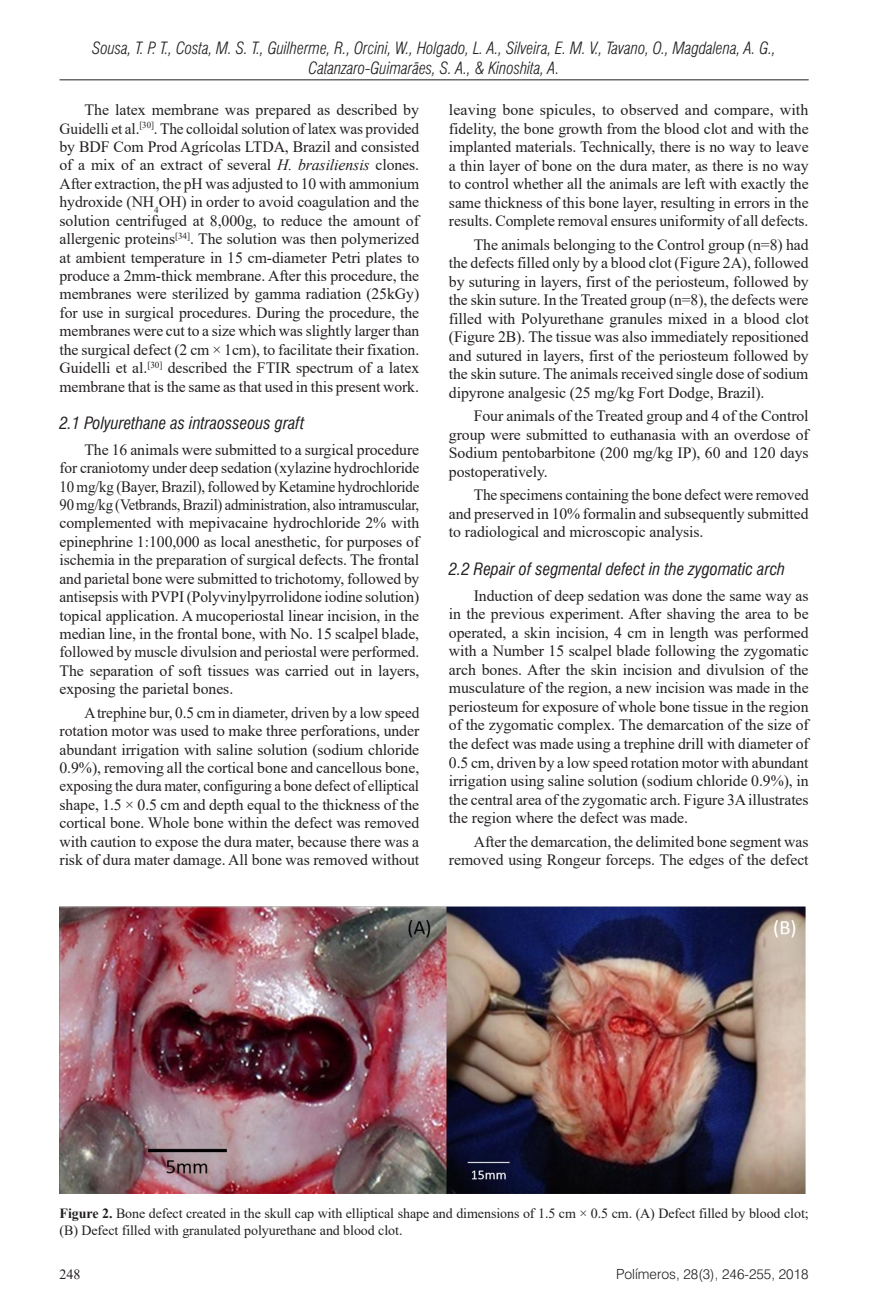
<style>
.page{position:relative;width:893px;height:1315px;background:#fff}
.page>*{position:absolute;margin:0;border:0;box-sizing:border-box;transform-origin:0 0}
.t1{font:italic 300 condensed 16.62px/19.9px "Swiss 721 BT";letter-spacing:-.01em;color:#231f20;text-align:center}
.Heading2{font:italic condensed 16.62px "Swiss 721 BT";color:#231f20}
.Paragraph{font:15.75px/18.4px "Times New Roman";letter-spacing:-.005em;color:#231f20;text-align:justify}
.FigureCaption{font:14px/16.8px "Times New Roman";letter-spacing:-.005em;color:#231f20}
.t2{font:300 14px "Swiss 721 BT";color:#231f20}
.s1{font-style:italic}
.s2{font-weight:700}
</style>
<div class="page">
<hr style="left:60px;top:79px;width:749px;height:1px;background:#231f20">
<img style="left:60px;top:906px;width:746px;height:287px">
<p class="t1" style="left:92px;top:38px;width:686px">Sousa, T. P. T., Costa, M. S. T., Guilherme, R., Orcini, W., Holgado, L. A., Silveira, E. M. V., Tavano, O., Magdalena, A. G.,<br>Catanzaro-Guimarães, S. A., &amp; Kinoshita, A.</p>
<p class="Paragraph" style="left:60px;top:100px;width:361px;text-indent:25px">The latex membrane was prepared as described by Guidelli et al.<sup>[30]</sup>. The colloidal solution of latex was provided by BDF Com Prod Agrícolas LTDA, Brazil and consisted of a mix of an extract of several <span class="s1">H. brasiliensis</span> clones.<br>After extraction, the pH was adjusted to 10 with ammonium hydroxide (NH<sub>4</sub>OH) in order to avoid coagulation and the solution centrifuged at 8,000g, to reduce the amount of allergenic proteins<sup>[34]</sup>. The solution was then polymerized at ambient temperature in 15 cm-diameter Petri plates to produce a 2mm-thick membrane. After this procedure, the membranes were sterilized by gamma radiation (25kGy) for use in surgical procedures. During the procedure, the membranes were cut to a size which was slightly larger than the surgical defect (2 cm × 1cm), to facilitate their fixation.<br>Guidelli et al.<sup>[30]</sup> described the FTIR spectrum of a latex membrane that is the same as that used in this present work.</p>
<p class="Heading2" style="left:60px;top:413px;width:246px">2.1 Polyurethane as intraosseous graft</p>
<p class="Paragraph" style="left:60px;top:440px;width:361px;text-indent:25px">The 16 animals were submitted to a surgical procedure for craniotomy under deep sedation (xylazine hydrochloride 10 mg/kg (Bayer, Brazil), followed by Ketamine hydrochloride 90 mg/kg (Vetbrands, Brazil) administration, also intramuscular, complemented with mepivacaine hydrochloride 2% with epinephrine 1:100,000 as local anesthetic, for purposes of ischemia in the preparation of surgical defects. The frontal and parietal bone were submitted to trichotomy, followed by antisepsis with PVPI (Polyvinylpyrrolidone iodine solution) topical application. A mucoperiostal linear incision, in the median line, in the frontal bone, with No. 15 scalpel blade, followed by muscle divulsion and periostal were performed.<br>The separation of soft tissues was carried out in layers, exposing the parietal bones.</p>
<p class="Paragraph" style="left:60px;top:702px;width:361px;text-indent:25px">A trephine bur, 0.5 cm in diameter, driven by a low speed rotation motor was used to make three perforations, under abundant irrigation with saline solution (sodium chloride 0.9%), removing all the cortical bone and cancellous bone, exposing the dura mater, configuring a bone defect of elliptical shape, 1.5 × 0.5 cm and depth equal to the thickness of the cortical bone. Whole bone within the defect was removed with caution to expose the dura mater, because there was a risk of dura mater damage. All bone was removed without</p>
<p class="Paragraph" style="left:449px;top:100px;width:361px">leaving bone spicules, to observed and compare, with fidelity, the bone growth from the blood clot and with the implanted materials. Technically, there is no way to leave a thin layer of bone on the dura mater, as there is no way to control whether all the animals are left with exactly the same thickness of this bone layer, resulting in errors in the results. Complete removal ensures uniformity of all defects.</p>
<p class="Paragraph" style="left:449px;top:235px;width:361px;text-indent:25px">The animals belonging to the Control group (n=8) had the defects filled only by a blood clot (Figure 2A), followed by suturing in layers, first of the periosteum, followed by the skin suture. In the Treated group (n=8), the defects were filled with Polyurethane granules mixed in a blood clot (Figure 2B). The tissue was also immediately repositioned and sutured in layers, first of the periosteum followed by the skin suture. The animals received single dose of sodium dipyrone analgesic (25 mg/kg Fort Dodge, Brazil).</p>
<p class="Paragraph" style="left:449px;top:406px;width:361px;text-indent:25px">Four animals of the Treated group and 4 of the Control group were submitted to euthanasia with an overdose of Sodium pentobarbitone (200 mg/kg IP), 60 and 120 days postoperatively.</p>
<p class="Paragraph" style="left:449px;top:485px;width:361px;text-indent:25px">The specimens containing the bone defect were removed and preserved in 10% formalin and subsequently submitted to radiological and microscopic analysis.</p>
<p class="Heading2" style="left:449px;top:559px;width:338px">2.2 Repair of segmental defect in the zygomatic arch</p>
<p class="Paragraph" style="left:449px;top:586px;width:361px;text-indent:25px">Induction of deep sedation was done the same way as in the previous experiment. After shaving the area to be operated, a skin incision, 4 cm in length was performed with a Number 15 scalpel blade following the zygomatic arch bones. After the skin incision and divulsion of the musculature of the region, a new incision was made in the periosteum for exposure of whole bone tissue in the region of the zygomatic complex. The demarcation of the size of the defect was made using a trephine drill with diameter of 0.5 cm, driven by a low speed rotation motor with abundant irrigation using saline solution (sodium chloride 0.9%), in the central area of the zygomatic arch. Figure 3A illustrates the region where the defect was made.</p>
<p class="Paragraph" style="left:449px;top:831px;width:361px;text-align:right">After the demarcation, the delimited bone segment was removed using Rongeur forceps. The edges of the defect</p>
<p class="FigureCaption" style="left:60px;top:1204px;width:751px"><span class="s2">Figure 2.</span> Bone defect created in the skull cap with elliptical shape and dimensions of 1.5 cm × 0.5 cm. (A) Defect filled by blood clot; (B) Defect filled with granulated polyurethane and blood clot.</p>
<p class="t2" style="left:616px;top:1265px;width:194px">Polímeros, 28(3), 246-255, 2018</p>
</div>
